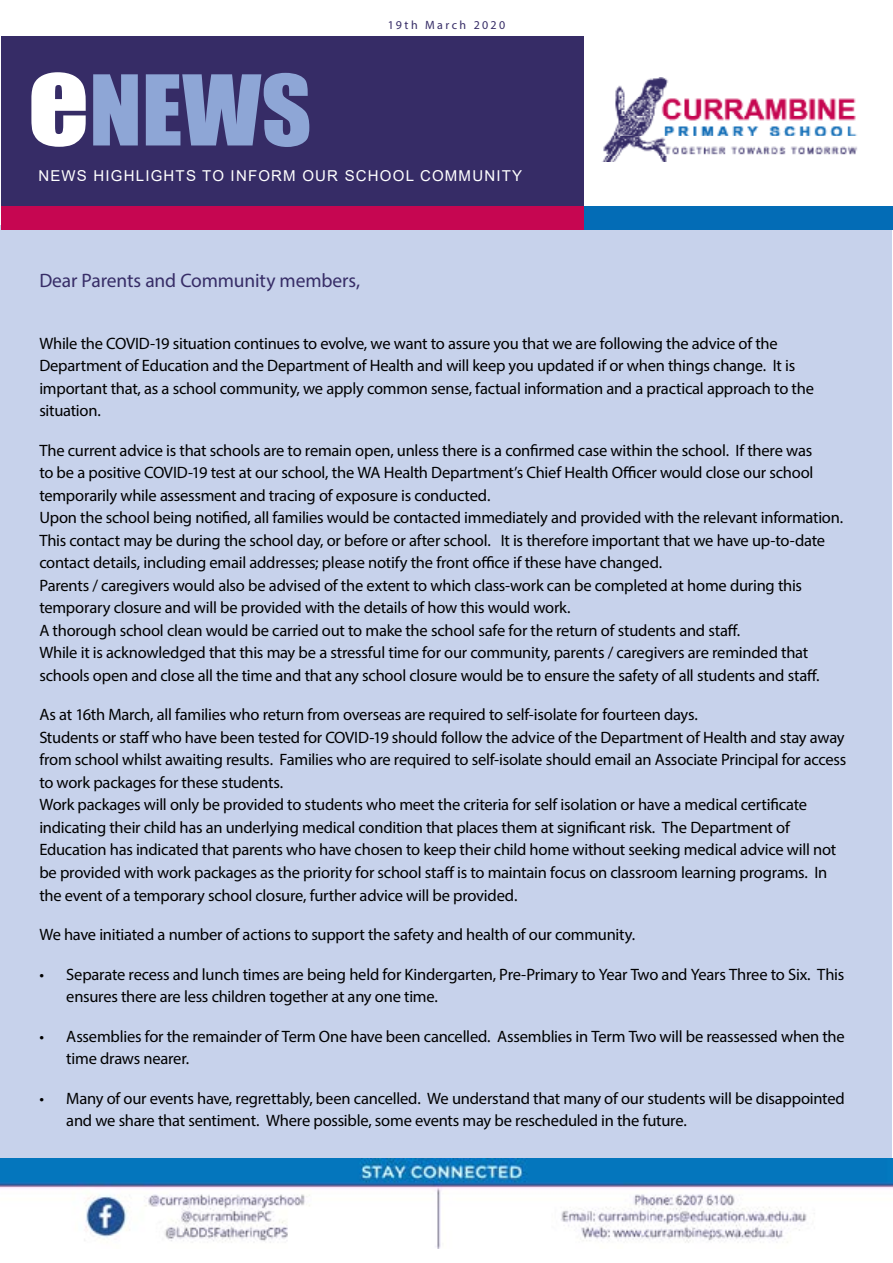
<style>
.page{position:relative;width:893px;height:1263px;background:#fff}
.page>*{position:absolute;margin:0;border:0;box-sizing:border-box;transform-origin:0 0}
.t1{font:90px "Impact";color:#8ea6d6;scale:1.08 1}
.t2{font:90px "Impact";color:#8ea6d6}
.t3{font:19.5px "Myriad Pro";letter-spacing:-.01em;color:#372d67}
.t4{font:16.5px/22.5px "Myriad Pro";letter-spacing:-.015em;color:#000}
.t5{font:15px "Arial";color:#fff}
.t6{font:12px "Myriad Pro";letter-spacing:.205em;color:#372d67}
.s1{font-size:111px;color:#fff}
</style>
<div class="page">
<div style="left:1px;top:225px;width:891px;height:936px;background:#c7d2eb"></div>
<img style="left:0;top:1159px;width:893px;height:89px">
<div style="left:1px;top:36px;width:583px;height:170px;background:#362c66"></div>
<img style="left:602px;top:77px;width:256px;height:85px">
<div style="left:584px;top:206px;width:309px;height:24px;background:#036cb6"></div>
<div style="left:1px;top:206px;width:583px;height:24px;background:#c60651"></div>
<p class="t6" style="left:388px;top:17px;width:119px">19th March 2020</p>
<h1 class="t1" style="left:28px;top:40px;width:264px"><span class="s1">e</span>NEWS</h1>
<h1 class="t2" style="left:169px;top:40px;width:121px">WS</h1>
<p class="t5" style="left:30px;top:166px;width:431px">NEWS HIGHLIGHTS TO INFORM OUR SCHOOL COMMUNITY</p>
<p class="t3" style="left:39px;top:268px;width:322px">Dear Parents and Community members,</p>
<p class="t4" style="left:39px;top:332px;width:776px">While the COVID-19 situation continues to evolve, we want to assure you that we are following the advice of the Department of Education and the Department of Health and will keep you updated if or when things change. It is important that, as a school community, we apply common sense, factual information and a practical approach to the situation.</p>
<p class="t4" style="left:39px;top:439px;width:805px">The current advice is that schools are to remain open, unless there is a confirmed case within the school. If there was<br>to be a positive COVID-19 test at our school, the WA Health Department’s Chief Health Officer would close our school temporarily while assessment and tracing of exposure is conducted.<br>Upon the school being notified, all families would be contacted immediately and provided with the relevant information.<br>This contact may be during the school day, or before or after school. It is therefore important that we have up-to-date contact details, including email addresses; please notify the front office if these have changed.<br>Parents / caregivers would also be advised of the extent to which class-work can be completed at home during this temporary closure and will be provided with the details of how this would work.<br>A thorough school clean would be carried out to make the school safe for the return of students and staff.<br>While it is acknowledged that this may be a stressful time for our community, parents / caregivers are reminded that schools open and close all the time and that any school closure would be to ensure the safety of all students and staff.</p>
<p class="t4" style="left:39px;top:703px;width:808px">As at 16th March, all families who return from overseas are required to self-isolate for fourteen days.<br>Students or staff who have been tested for COVID-19 should follow the advice of the Department of Health and stay away from school whilst awaiting results. Families who are required to self-isolate should email an Associate Principal for access to work packages for these students.<br>Work packages will only be provided to students who meet the criteria for self isolation or have a medical certificate indicating their child has an underlying medical condition that places them at significant risk. The Department of Education has indicated that parents who have chosen to keep their child home without seeking medical advice will not be provided with work packages as the priority for school staff is to maintain focus on classroom learning programs. In the event of a temporary school closure, further advice will be provided.</p>
<p class="t4" style="left:39px;top:923px;width:597px">We have initiated a number of actions to support the safety and health of our community.</p>
<p class="t4" style="left:66px;top:962px;width:779px;text-indent:-27px">• Separate recess and lunch times are being held for Kindergarten, Pre-Primary to Year Two and Years Three to Six. This ensures there are less children together at any one time.</p>
<p class="t4" style="left:66px;top:1024px;width:780px;text-indent:-27px">• Assemblies for the remainder of Term One have been cancelled. Assemblies in Term Two will be reassessed when the time draws nearer.</p>
<p class="t4" style="left:66px;top:1086px;width:780px;text-indent:-27px">• Many of our events have, regrettably, been cancelled. We understand that many of our students will be disappointed and we share that sentiment. Where possible, some events may be rescheduled in the future.</p>
</div>
